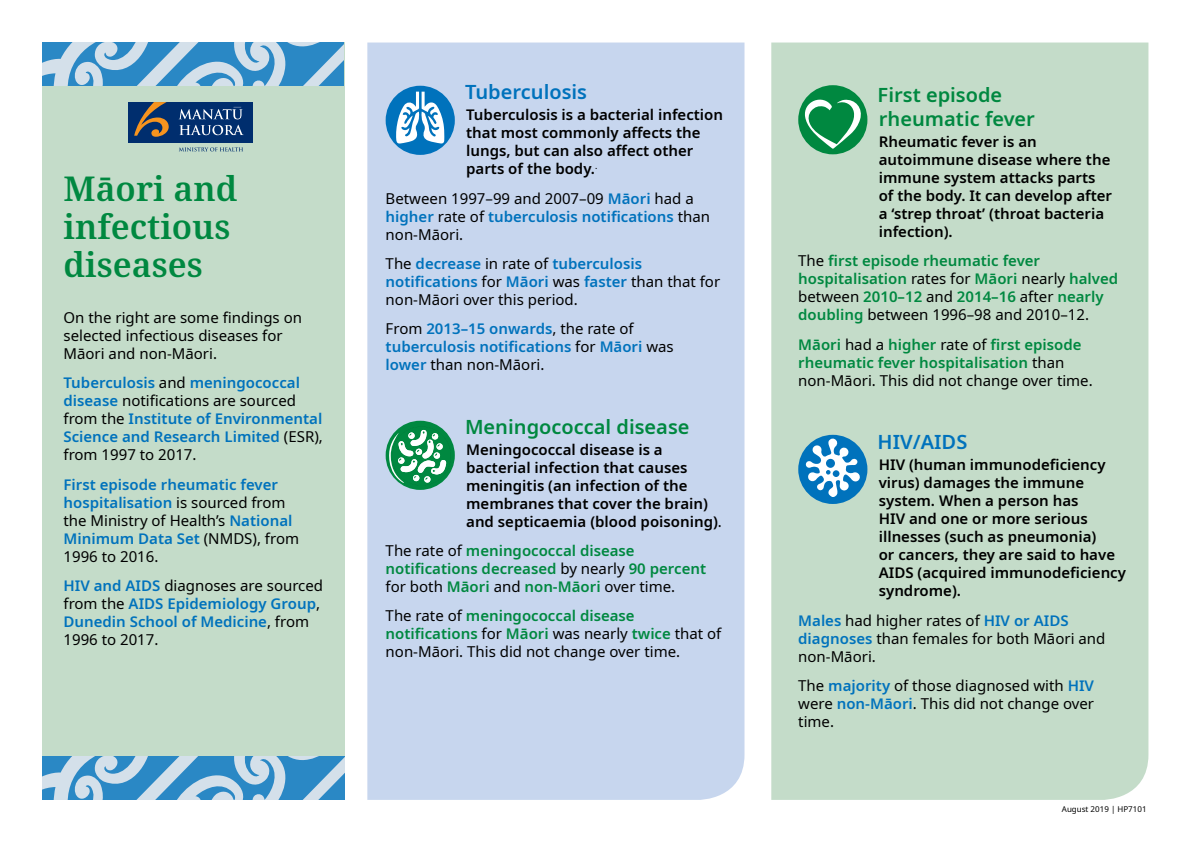
<style>
.page{position:relative;width:1191px;height:842px;background:#fff}
.page>*{position:absolute;margin:0;border:0;box-sizing:border-box;transform-origin:0 0}
.t1{font:600 34px/38px "Noto Serif";color:#008840}
.t2{font:600 20px/24px "Noto Sans";color:#008840}
.t3{font:600 20px "Noto Sans";color:#0072bc}
.t4{font:600 15px/18px "Noto Sans";color:#000}
.t5{font:15px/18px "Noto Sans";color:#000}
.t6{font:600 15px/18px "Noto Sans";color:#0072bc}
.t7{font:600 15px/18px "Noto Sans";color:#008840}
.t8{font:8px "Noto Sans";color:#000}
.s1{font-weight:400;color:#000}
.s2{font-weight:600;color:#0072bc}
.s3{font-weight:400}
.s4{font-weight:600;color:#008840}
</style>
<div class="page">
<div style="left:367px;top:43px;width:377px;height:757px;background:#c7d6ee"></div>
<div style="left:771px;top:43px;width:377px;height:757px;background:#c4dcc9"></div>
<div style="left:42px;top:43px;width:302px;height:757px;background:#c4dcc9"></div>
<svg style="left:43px;top:43px;width:300px;height:43px"></svg>
<div style="left:129px;top:102px;width:124px;height:40px;background:#002e6e"></div>
<svg style="left:134px;top:102px;width:35px;height:35px"></svg>
<svg style="left:179px;top:107px;width:64px;height:12px"></svg>
<svg style="left:179px;top:125px;width:65px;height:10px"></svg>
<svg style="left:179px;top:147px;width:64px;height:4px"></svg>
<svg style="left:43px;top:756px;width:301px;height:43px"></svg>
<div style="left:386px;top:86px;width:69px;height:69px;background:#0072bc;border-radius:50%"></div>
<svg style="left:396px;top:92px;width:48px;height:52px"></svg>
<div style="left:386px;top:421px;width:69px;height:69px;background:#008840;border-radius:50%"></div>
<div style="left:391px;top:426px;width:60px;height:60px;border:1px solid #008840;border-radius:50%"></div>
<svg style="left:388px;top:430px;width:58px;height:53px"></svg>
<div style="left:798px;top:85px;width:69px;height:69px;background:#008840;border-radius:50%"></div>
<svg style="left:804px;top:98px;width:59px;height:51px"></svg>
<div style="left:798px;top:435px;width:69px;height:69px;background:#0072bc;border-radius:50%"></div>
<svg style="left:805px;top:439px;width:55px;height:58px"></svg>
<h1 class="t1" style="left:63px;top:170px;width:175px">Māori and infectious diseases</h1>
<p class="t5" style="left:63px;top:309px;width:240px">On the right are some findings on selected infectious diseases for<br>Māori and non-Māori.</p>
<p class="t6" style="left:63px;top:374px;width:261px">Tuberculosis <span class="s1">and</span> meningococcal disease <span class="s1">notifications are sourced from the</span> Institute of Environmental<br>Science and Research Limited <span class="s1">(ESR), from 1997 to 2017.</span></p>
<p class="t6" style="left:63px;top:476px;width:237px">First episode rheumatic fever hospitalisation <span class="s1">is sourced from the Ministry of Health’s</span> National<br>Minimum Data Set <span class="s1">(NMDS), from<br>1996 to 2016.</span></p>
<p class="t6" style="left:63px;top:577px;width:261px">HIV and AIDS <span class="s1">diagnoses are sourced from the</span> AIDS Epidemiology Group<span class="s1">,<br></span>Dunedin School of Medicine<span class="s1">, from<br>1996 to 2017.</span></p>
<h2 class="t3" style="left:465px;top:78px;width:123px">Tuberculosis</h2>
<p class="t4" style="left:466px;top:106px;width:258px">Tuberculosis is a bacterial infection that most commonly affects the lungs, but can also affect other parts of the body.<sup>.</sup></p>
<p class="t5" style="left:386px;top:189px;width:326px">Between 1997–99 and 2007–09 <span class="s2">Māori</span> had a <span class="s2">higher</span> rate of <span class="s2">tuberculosis notifications</span> than non-Māori.</p>
<p class="t5" style="left:386px;top:255px;width:336px">The <span class="s2">decrease</span> in rate of <span class="s2">tuberculosis notifications</span> for <span class="s2">Māori</span> was <span class="s2">faster</span> than that for non-Māori over this period.</p>
<p class="t6" style="left:386px;top:320px;width:290px"><span class="s1">From</span> 2013–15 onwards<span class="s1">, the rate of </span>tuberculosis notifications <span class="s1">for</span> Māori <span class="s1">was </span>lower <span class="s1">than non-Māori.</span></p>
<h2 class="t2" style="left:465px;top:415px;width:226px">Meningococcal disease</h2>
<p class="t4" style="left:466px;top:441px;width:257px">Meningococcal disease is a bacterial infection that causes meningitis (an infection of the membranes that cover the brain) and septicaemia (blood poisoning)<span class="s3">.</span></p>
<p class="t7" style="left:386px;top:542px;width:322px"><span class="s1">The rate of</span> meningococcal disease notifications decreased <span class="s1">by nearly</span> 90 percent <span class="s1">for both</span> Māori <span class="s1">and</span> non-Māori <span class="s1">over time.</span></p>
<p class="t5" style="left:386px;top:607px;width:337px">The rate of <span class="s4">meningococcal disease notifications</span> for <span class="s4">Māori</span> was nearly <span class="s4">twice</span> that of non-Māori. This did not change over time.</p>
<h2 class="t2" style="left:877px;top:83px;width:159px">First episode rheumatic fever</h2>
<p class="t4" style="left:878px;top:133px;width:235px">Rheumatic fever is an autoimmune disease where the immune system attacks parts of the body. It can develop after a ‘strep throat’ (throat bacteria infection).</p>
<p class="t7" style="left:798px;top:252px;width:321px"><span class="s1">The</span> first episode rheumatic fever hospitalisation <span class="s1">rates for</span> Māori <span class="s1">nearly</span> halved <span class="s1">between</span> 2010–12 <span class="s1">and</span> 2014–16 <span class="s1">after</span> nearly doubling <span class="s1">between 1996–98 and 2010–12.</span></p>
<p class="t7" style="left:798px;top:336px;width:296px">Māori <span class="s1">had a</span> higher <span class="s1">rate of</span> first episode rheumatic fever hospitalisation <span class="s1">than non-Māori. This did not change over time.</span></p>
<h2 class="t3" style="left:877px;top:428px;width:91px">HIV/AIDS</h2>
<p class="t4" style="left:878px;top:456px;width:249px">HIV (human immunodeficiency virus) damages the immune system. When a person has<br>HIV and one or more serious illnesses (such as pneumonia)<br>or cancers, they are said to have<br>AIDS (acquired immunodeficiency syndrome).</p>
<p class="t5" style="left:798px;top:611px;width:308px"><span class="s2">Males</span> had higher rates of <span class="s2">HIV or AIDS diagnoses</span> than females for both Māori and non-Māori.</p>
<p class="t5" style="left:798px;top:677px;width:297px;text-align:justify">The <span class="s2">majority</span> of those diagnosed with <span class="s2">HIV </span>were <span class="s2">non-Māori</span>. This did not change over time.</p>
<p class="t8" style="left:1062px;top:803px;width:86px">August 2019 | HP7101</p>
</div>
